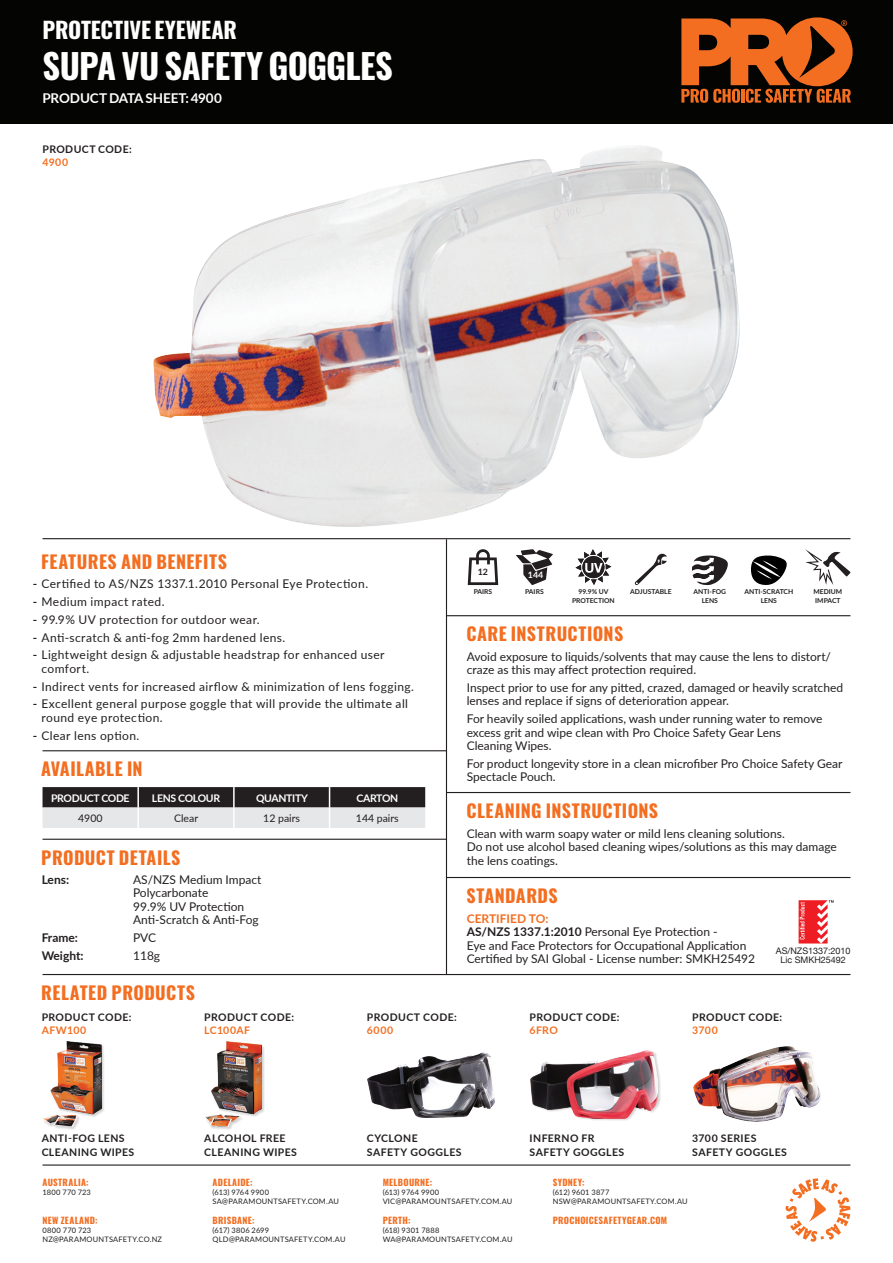
<style>
.page{position:relative;width:893px;height:1263px;background:#fff}
.page>*{position:absolute;margin:0;border:0;box-sizing:border-box;transform-origin:0 0}
.t1{font:700 34.5px "Oswald";letter-spacing:-.015em;color:#fff}
.t2{font:700 22.5px "Oswald";letter-spacing:-.01em;color:#fff}
.t3{font:700 18px "Oswald";letter-spacing:.02em;color:#f36e21}
.t4{font:700 13.5px "Lato";letter-spacing:-.01em;color:#fff}
.t5{font:12px/13.5px "Lato";color:#231f20}
.t6{font:12px/13.5px "Lato";letter-spacing:.035em;color:#231f20}
.t7{font:12px "Lato";letter-spacing:.03em;color:#231f20}
.t8{font:700 12px "Lato";color:#231f20}
.t9{font:700 10.5px/13.5px "Lato";letter-spacing:.04em;color:#231f20}
.t10{font:700 10.5px "Lato";letter-spacing:-.03em;color:#fff}
.t11{font:10.5px "Lato";color:#231f20}
.t12{font:700 9px "Oswald";letter-spacing:.035em;color:#f36e21}
.t13{font:9px/9px "Helvetica Neue";color:#231f20;text-align:center}
.t14{font:700 8.85px "Lato";color:#fff}
.t15{font:700 8.85px "Lato";color:#231f20}
.t16{font:7.5px/9px "Lato";letter-spacing:.025em;color:#231f20}
.t17{font:700 6.75px/9px "Lato";color:#231f20;text-align:center}
.s1{color:#f36e21}
.s2{font-weight:700}
.s3{font-weight:700;color:#f36e21}
</style>
<div class="page">
<img style="left:153px;top:146px;width:587px;height:381px">
<div style="left:0;top:0;width:893px;height:124px;background:#040503"></div>
<hr style="left:43px;top:538px;width:807px;height:1px;background:#231f20">
<hr style="left:446px;top:615px;width:404px;height:1px;background:#231f20">
<hr style="left:446px;top:539px;width:1px;height:435px;background:#231f20">
<hr style="left:43px;top:750px;width:403px;height:1px;background:#231f20">
<hr style="left:43px;top:839px;width:403px;height:1px;background:#231f20">
<hr style="left:446px;top:792px;width:404px;height:1px;background:#231f20">
<hr style="left:43px;top:974px;width:807px;height:1px;background:#231f20">
<svg style="left:681px;top:17px;width:172px;height:86px"></svg>
<hr style="left:446px;top:877px;width:404px;height:1px;background:#231f20">
<svg style="left:799px;top:900px;width:35px;height:43px"></svg>
<div style="left:205px;top:1042px;width:60px;height:88px;background:#231f20;opacity:.2"></div>
<img style="left:205px;top:1042px;width:57px;height:85px">
<div style="left:43px;top:1041px;width:62px;height:89px;background:#231f20;opacity:.2"></div>
<img style="left:43px;top:1042px;width:59px;height:85px">
<svg style="left:468px;top:549px;width:30px;height:36px"></svg>
<svg style="left:575px;top:549px;width:36px;height:36px"></svg>
<svg style="left:805px;top:549px;width:46px;height:36px"></svg>
<svg style="left:516px;top:549px;width:37px;height:36px"></svg>
<svg style="left:692px;top:555px;width:36px;height:30px"></svg>
<svg style="left:635px;top:553px;width:32px;height:32px"></svg>
<svg style="left:751px;top:555px;width:36px;height:30px"></svg>
<svg style="left:43px;top:787px;width:382px;height:41px;background:#878687"></svg>
<img style="left:368px;top:1052px;width:127px;height:65px">
<div style="left:530px;top:1050px;width:131px;height:71px;background:#231f20;opacity:.2"></div>
<img style="left:530px;top:1050px;width:128px;height:68px">
<img style="left:693px;top:1047px;width:128px;height:75px">
<hr style="left:43px;top:1164px;width:807px;height:1px;background:#231f20">
<svg style="left:785px;top:1178px;width:65px;height:64px"></svg>
<p class="t2" style="left:43px;top:19px;width:196px">PROTECTIVE EYEWEAR</p>
<p class="t1" style="left:43px;top:48px;width:352px">SUPA VU SAFETY GOGGLES</p>
<p class="t4" style="left:43px;top:88px;width:181px">PRODUCT DATA SHEET: 4900</p>
<p class="t9" style="left:43px;top:142px;width:91px">PRODUCT CODE:<br><span class="s1">4900</span></p>
<p class="t3" style="left:41px;top:552px;width:187px">FEATURES AND BENEFITS</p>
<p class="t6" style="left:33px;top:577px;width:337px"><span class="s2">-</span> Certified to AS/NZS 1337.1.2010 Personal Eye Protection.</p>
<p class="t6" style="left:33px;top:594px;width:133px"><span class="s2">-</span> Medium impact rated.</p>
<p class="t6" style="left:33px;top:612px;width:228px"><span class="s2">-</span> 99.9% UV protection for outdoor wear.</p>
<p class="t6" style="left:33px;top:630px;width:254px"><span class="s2">-</span> Anti-scratch &amp; anti-fog 2mm hardened lens.</p>
<p class="t6" style="left:41px;top:648px;width:345px;text-indent:-9px"><span class="s2">-</span> Lightweight design &amp; adjustable headstrap for enhanced user comfort.</p>
<p class="t7" style="left:33px;top:678px;width:383px"><span class="s2">-</span> Indirect vents for increased airflow &amp; minimization of lens fogging.</p>
<p class="t6" style="left:41px;top:697px;width:368px;text-indent:-9px"><span class="s2">-</span> Excellent general purpose goggle that will provide the ultimate all round eye protection.</p>
<p class="t6" style="left:33px;top:728px;width:108px"><span class="s2">-</span> Clear lens option.</p>
<p class="t3" style="left:41px;top:760px;width:103px">AVAILABLE IN</p>
<p class="t10" style="left:51px;top:790px;width:80px">PRODUCT CODE</p>
<p class="t10" style="left:152px;top:790px;width:70px">LENS COLOUR</p>
<p class="t10" style="left:256px;top:790px;width:53px">QUANTITY</p>
<p class="t10" style="left:356px;top:790px;width:43px">CARTON</p>
<p class="t11" style="left:78px;top:811px;width:26px">4900</p>
<p class="t11" style="left:174px;top:811px;width:26px">Clear</p>
<p class="t11" style="left:263px;top:811px;width:38px">12 pairs</p>
<p class="t11" style="left:356px;top:811px;width:44px">144 pairs</p>
<p class="t3" style="left:41px;top:848px;width:141px">PRODUCT DETAILS</p>
<p class="t8" style="left:42px;top:870px;width:29px">Lens:</p>
<p class="t5" style="left:133px;top:872px;width:130px">AS/NZS Medium Impact<br>Polycarbonate<br>99.9% UV Protection<br>Anti-Scratch &amp; Anti-Fog</p>
<p class="t5" style="left:133px;top:930px;width:25px">PVC</p>
<p class="t5" style="left:133px;top:948px;width:29px">118g</p>
<p class="t3" style="left:41px;top:984px;width:155px">RELATED PRODUCTS</p>
<p class="t8" style="left:42px;top:929px;width:38px">Frame:</p>
<p class="t8" style="left:42px;top:946px;width:43px">Weight:</p>
<p class="t15" style="left:478px;top:565px;width:12px">12</p>
<p class="t17" style="left:474px;top:587px;width:20px">PAIRS</p>
<p class="t17" style="left:572px;top:587px;width:44px">99.9% UV<br>PROTECTION</p>
<p class="t17" style="left:813px;top:587px;width:30px;text-align:left">MEDIUM<br>IMPACT</p>
<p class="t14" style="left:528px;top:568px;width:17px">144</p>
<p class="t17" style="left:694px;top:587px;width:34px">ANTI-FOG<br>LENS</p>
<p class="t17" style="left:630px;top:587px;width:43px">ADJUSTABLE</p>
<p class="t17" style="left:744px;top:587px;width:50px">ANTI-SCRATCH<br>LENS</p>
<p class="t17" style="left:525px;top:587px;width:20px">PAIRS</p>
<p class="t3" style="left:467px;top:625px;width:158px">CARE INSTRUCTIONS</p>
<p class="t5" style="left:467px;top:649px;width:366px">Avoid exposure to liquids/solvents that may cause the lens to distort/ craze as this may affect protection required.</p>
<p class="t5" style="left:467px;top:680px;width:378px">Inspect prior to use for any pitted, crazed, damaged or heavily scratched lenses and replace if signs of deterioration appear.</p>
<p class="t5" style="left:467px;top:711px;width:357px">For heavily soiled applications, wash under running water to remove excess grit and wipe clean with Pro Choice Safety Gear Lens<br>Cleaning Wipes.</p>
<p class="t5" style="left:467px;top:756px;width:377px">For product longevity store in a clean microfiber Pro Choice Safety Gear<br>Spectacle Pouch.</p>
<p class="t3" style="left:467px;top:802px;width:193px">CLEANING INSTRUCTIONS</p>
<p class="t5" style="left:467px;top:826px;width:372px">Clean with warm soapy water or mild lens cleaning solutions.<br>Do not use alcohol based cleaning wipes/solutions as this may damage the lens coatings.</p>
<p class="t3" style="left:467px;top:887px;width:93px">STANDARDS</p>
<p class="t5" style="left:467px;top:911px;width:290px"><span class="s3">CERTIFIED TO:<br></span><span class="s2">AS/NZS 1337.1:2010</span> Personal Eye Protection -<br>Eye and Face Protectors for Occupational Application Certified by SAI Global - License number: SMKH25492</p>
<p class="t13" style="left:776px;top:947px;width:76px">AS/NZS1337:2010<br>Lic SMKH25492</p>
<p class="t9" style="left:42px;top:1010px;width:91px">PRODUCT CODE:<br><span class="s1">AFW100</span></p>
<p class="t9" style="left:204px;top:1010px;width:91px">PRODUCT CODE:<br><span class="s1">LC100AF</span></p>
<p class="t9" style="left:367px;top:1010px;width:91px">PRODUCT CODE:<br><span class="s1">6000</span></p>
<p class="t9" style="left:692px;top:1010px;width:91px">PRODUCT CODE:<br><span class="s1">3700</span></p>
<p class="t9" style="left:530px;top:1010px;width:91px">PRODUCT CODE:<br><span class="s1">6FRO</span></p>
<p class="t9" style="left:42px;top:1131px;width:94px">ANTI-FOG LENS<br>CLEANING WIPES</p>
<p class="t9" style="left:204px;top:1131px;width:94px">ALCOHOL FREE<br>CLEANING WIPES</p>
<p class="t9" style="left:367px;top:1131px;width:96px">CYCLONE<br>SAFETY GOGGLES</p>
<p class="t9" style="left:692px;top:1131px;width:96px">3700 SERIES<br>SAFETY GOGGLES</p>
<p class="t9" style="left:530px;top:1131px;width:96px">INFERNO FR<br>SAFETY GOGGLES</p>
<p class="t12" style="left:43px;top:1177px;width:48px">AUSTRALIA:</p>
<p class="t16" style="left:43px;top:1187px;width:50px">1800 770 723</p>
<p class="t12" style="left:43px;top:1215px;width:57px">NEW ZEALAND:</p>
<p class="t16" style="left:43px;top:1225px;width:121px">0800 770 723<br>NZ@PARAMOUNTSAFETY.CO.NZ</p>
<p class="t12" style="left:213px;top:1177px;width:42px">ADELAIDE:</p>
<p class="t16" style="left:213px;top:1187px;width:128px">(613) 9764 9900<br>SA@PARAMOUNTSAFETY.COM.AU</p>
<p class="t12" style="left:213px;top:1215px;width:43px">BRISBANE:</p>
<p class="t16" style="left:213px;top:1225px;width:134px">(617) 3806 2699<br>QLD@PARAMOUNTSAFETY.COM.AU</p>
<p class="t12" style="left:383px;top:1177px;width:51px">MELBOURNE:</p>
<p class="t16" style="left:383px;top:1187px;width:131px">(613) 9764 9900<br>VIC@PARAMOUNTSAFETY.COM.AU</p>
<p class="t12" style="left:383px;top:1215px;width:30px">PERTH:</p>
<p class="t16" style="left:383px;top:1225px;width:131px">(618) 9301 7888<br>WA@PARAMOUNTSAFETY.COM.AU</p>
<p class="t12" style="left:553px;top:1177px;width:33px">SYDNEY:</p>
<p class="t16" style="left:553px;top:1187px;width:136px">(612) 9601 3877<br>NSW@PARAMOUNTSAFETY.COM.AU</p>
<p class="t12" style="left:553px;top:1215px;width:116px">PROCHOICESAFETYGEAR.COM</p>
</div>
